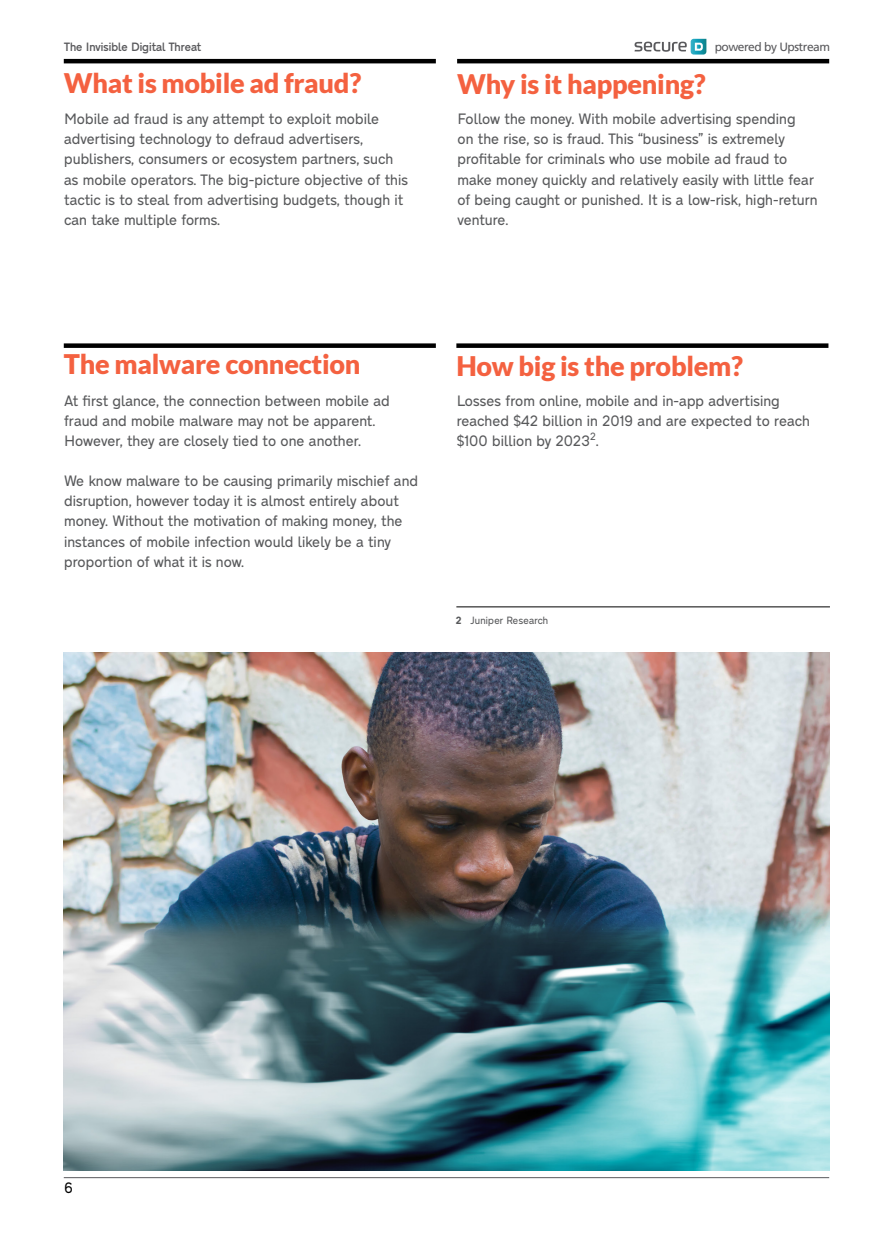
<style>
.page{position:relative;width:893px;height:1234px;background:#fff}
.page>*{position:absolute;margin:0;border:0;box-sizing:border-box;transform-origin:0 0}
.t1{font:900 27px "Lato";letter-spacing:-.01em;color:#f46140}
.t2{font:15px/20.1px "CF Dromon";letter-spacing:-.04em;color:#58595b}
.t3{font:15px "CF Dromon";color:#000}
.t4{font:500 12px "CF Dromon";letter-spacing:-.05em;color:#59595c}
.t5{font:12px "Frutiger";letter-spacing:-.04em;color:#59595c}
.t6{font:10.5px "CF Dromon";letter-spacing:-.04em;color:#58595b}
.s1{font-weight:700}
</style>
<div class="page">
<hr style="left:64px;top:1177px;width:765px;height:1px;background:#59595c">
<svg style="left:634px;top:39px;width:72px;height:16px"></svg>
<div style="left:456px;top:343px;width:372px;height:5px;background:#000"></div>
<hr style="left:64px;top:59px;width:372px;height:4px;background:#000">
<hr style="left:457px;top:59px;width:372px;height:4px;background:#000">
<div style="left:64px;top:343px;width:372px;height:5px;background:#000"></div>
<img style="left:64px;top:652px;width:765px;height:517px">
<hr style="left:456px;top:606px;width:374px;height:1px;background:#000">
<p class="t4" style="left:64px;top:39px;width:139px">The Invisible Digital Threat</p>
<p class="t5" style="left:715px;top:40px;width:117px">powered by Upstream</p>
<h1 class="t1" style="left:64px;top:67px;width:299px">What is mobile ad fraud?</h1>
<p class="t2" style="left:64px;top:108px;width:346px">Mobile ad fraud is any attempt to exploit mobile advertising technology to defraud advertisers, publishers, consumers or ecosystem partners, such as mobile operators. The big-picture objective of this tactic is to steal from advertising budgets, though it can take multiple forms.</p>
<h1 class="t1" style="left:457px;top:68px;width:250px">Why is it happening?</h1>
<p class="t2" style="left:457px;top:108px;width:362px">Follow the money. With mobile advertising spending<br>on the rise, so is fraud. This “business” is extremely profitable for criminals who use mobile ad fraud to make money quickly and relatively easily with little fear of being caught or punished. It is a low-risk, high-return venture.</p>
<h1 class="t1" style="left:64px;top:348px;width:298px">The malware connection</h1>
<p class="t2" style="left:64px;top:390px;width:328px">At first glance, the connection between mobile ad fraud and mobile malware may not be apparent.<br>However, they are closely tied to one another.</p>
<p class="t2" style="left:64px;top:470px;width:356px">We know malware to be causing primarily mischief and disruption, however today it is almost entirely about money. Without the motivation of making money, the instances of mobile infection would likely be a tiny proportion of what it is now.</p>
<h1 class="t1" style="left:456px;top:350px;width:288px">How big is the problem?</h1>
<p class="t2" style="left:456px;top:390px;width:355px">Losses from online, mobile and in-app advertising reached $42 billion in 2019 and are expected to reach $100 billion by 2023<sup>2</sup>.</p>
<p class="t6" style="left:456px;top:614px;width:94px"><span class="s1">2</span> Juniper Research</p>
<p class="t3" style="left:64px;top:1178px;width:11px">6</p>
</div>
